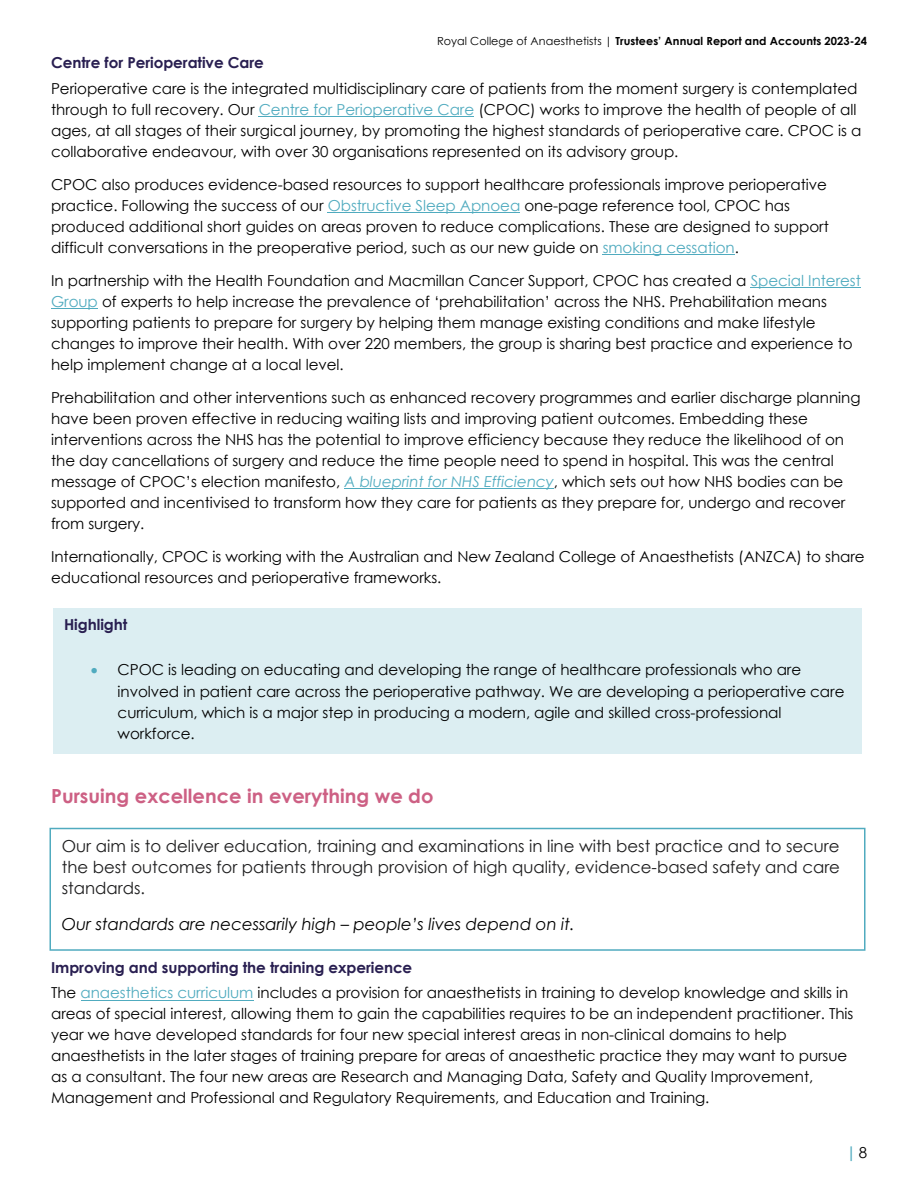
<style>
.page{position:relative;width:918px;height:1188px;background:#fff}
.page>*{position:absolute;margin:0;border:0;box-sizing:border-box;transform-origin:0 0}
.t1{font:700 19.5px "Century Gothic";color:#cd6084}
.t2{font:16.5px/20.9px "Century Gothic";color:#1e1e1f;text-align:justify}
.t3{font:italic 16.5px "Century Gothic";color:#000}
.t4{font:16.5px "Calibri";color:#50abbf}
.t5{font:15.15px/21px "Century Gothic";letter-spacing:-.005em;color:#000}
.t6{font:700 15.15px "Century Gothic";letter-spacing:-.005em;color:#291f51}
.t7{font:700 11.1px "Century Gothic";letter-spacing:.005em;color:#000}
.s1{font-weight:400}
.s2{color:#50abbf}
.s3{font-style:italic;color:#50abbf}
.s4{font-weight:700;color:#291f51}
.s5{font-family:"Century Gothic";font-size:15.15px;color:#000}
</style>
<div class="page">
<hr style="left:259px;top:116px;width:215px;height:1px;background:#50abbf">
<hr style="left:328px;top:212px;width:192px;height:1px;background:#50abbf">
<hr style="left:603px;top:255px;width:132px;height:1px;background:#50abbf">
<hr style="left:751px;top:287px;width:110px;height:1px;background:#50abbf">
<hr style="left:51px;top:308px;width:47px;height:1px;background:#50abbf">
<hr style="left:345px;top:488px;width:209px;height:1px;background:#50abbf">
<hr style="left:81px;top:1000px;width:172px;height:1px;background:#50abbf">
<div style="left:53px;top:609px;width:809px;height:145px;background:#dceef2"></div>
<div style="left:49px;top:828px;width:817px;height:123px;border:2px solid #50abbf"></div>
<p class="t7" style="left:437px;top:34px;width:432px"><span class="s1">Royal College of Anaesthetists |</span> Trustees’ Annual Report and Accounts 2023-24</p>
<p class="t6" style="left:51px;top:53px;width:214px">Centre for Perioperative Care</p>
<p class="t5" style="left:51px;top:77px;width:812px">Perioperative care is the integrated multidisciplinary care of patients from the moment surgery is contemplated through to full recovery. Our <span class="s2">Centre for Perioperative Care</span> (CPOC) works to improve the health of people of all ages, at all stages of their surgical journey, by promoting the highest standards of perioperative care. CPOC is a collaborative endeavour, with over 30 organisations represented on its advisory group.</p>
<p class="t5" style="left:51px;top:173px;width:779px">CPOC also produces evidence-based resources to support healthcare professionals improve perioperative practice. Following the success of our <span class="s2">Obstructive Sleep Apnoea</span> one-page reference tool, CPOC has produced additional short guides on areas proven to reduce complications. These are designed to support difficult conversations in the preoperative period, such as our new guide on <span class="s2">smoking cessation</span>.</p>
<p class="t5" style="left:51px;top:269px;width:811px">In partnership with the Health Foundation and Macmillan Cancer Support, CPOC has created a <span class="s2">Special Interest Group</span> of experts to help increase the prevalence of ‘prehabilitation’ across the NHS. Prehabilitation means supporting patients to prepare for surgery by helping them manage existing conditions and make lifestyle changes to improve their health. With over 220 members, the group is sharing best practice and experience to help implement change at a local level.</p>
<p class="t5" style="left:51px;top:386px;width:811px">Prehabilitation and other interventions such as enhanced recovery programmes and earlier discharge planning have been proven effective in reducing waiting lists and improving patient outcomes. Embedding these interventions across the NHS has the potential to improve efficiency because they reduce the likelihood of on the day cancellations of surgery and reduce the time people need to spend in hospital. This was the central message of CPOC’s election manifesto, <span class="s3">A blueprint for NHS Efficiency</span>, which sets out how NHS bodies can be supported and incentivised to transform how they care for patients as they prepare for, undergo and recover from surgery.</p>
<p class="t5" style="left:51px;top:545px;width:815px;line-height:21.6px">Internationally, CPOC is working with the Australian and New Zealand College of Anaesthetists (ANZCA) to share educational resources and perioperative frameworks.</p>
<p class="t6" style="left:64px;top:614px;width:65px">Highlight</p>
<p class="t5" style="left:118px;top:659px;width:728px;text-indent:-27px"><span class="s2">•</span> CPOC is leading on educating and developing the range of healthcare professionals who are involved in patient care across the perioperative pathway. We are developing a perioperative care curriculum, which is a major step in producing a modern, agile and skilled cross-professional workforce.</p>
<p class="t1" style="left:51px;top:783px;width:384px">Pursuing excellence in everything we do</p>
<p class="t2" style="left:62px;top:835px;width:780px">Our aim is to deliver education, training and examinations in line with best practice and to secure the best outcomes for patients through provision of high quality, evidence-based safety and care standards.</p>
<p class="t3" style="left:62px;top:913px;width:514px">Our standards are necessarily high – people’s lives depend on it.</p>
<p class="t5" style="left:51px;top:954px;width:799px;line-height:25.5px"><span class="s4">Improving and supporting the training experience<br></span>The <span class="s2">anaesthetics curriculum</span> includes a provision for anaesthetists in training to develop knowledge and skills in</p>
<p class="t5" style="left:51px;top:1003px;width:804px">areas of special interest, allowing them to gain the capabilities requires to be an independent practitioner. This year we have developed standards for four new special interest areas in non-clinical domains to help anaesthetists in the later stages of training prepare for areas of anaesthetic practice they may want to pursue as a consultant. The four new areas are Research and Managing Data, Safety and Quality Improvement, Management and Professional and Regulatory Requirements, and Education and Training.</p>
<p class="t4" style="left:847px;top:1142px;width:21px">|<span class="s5">8</span></p>
</div>
